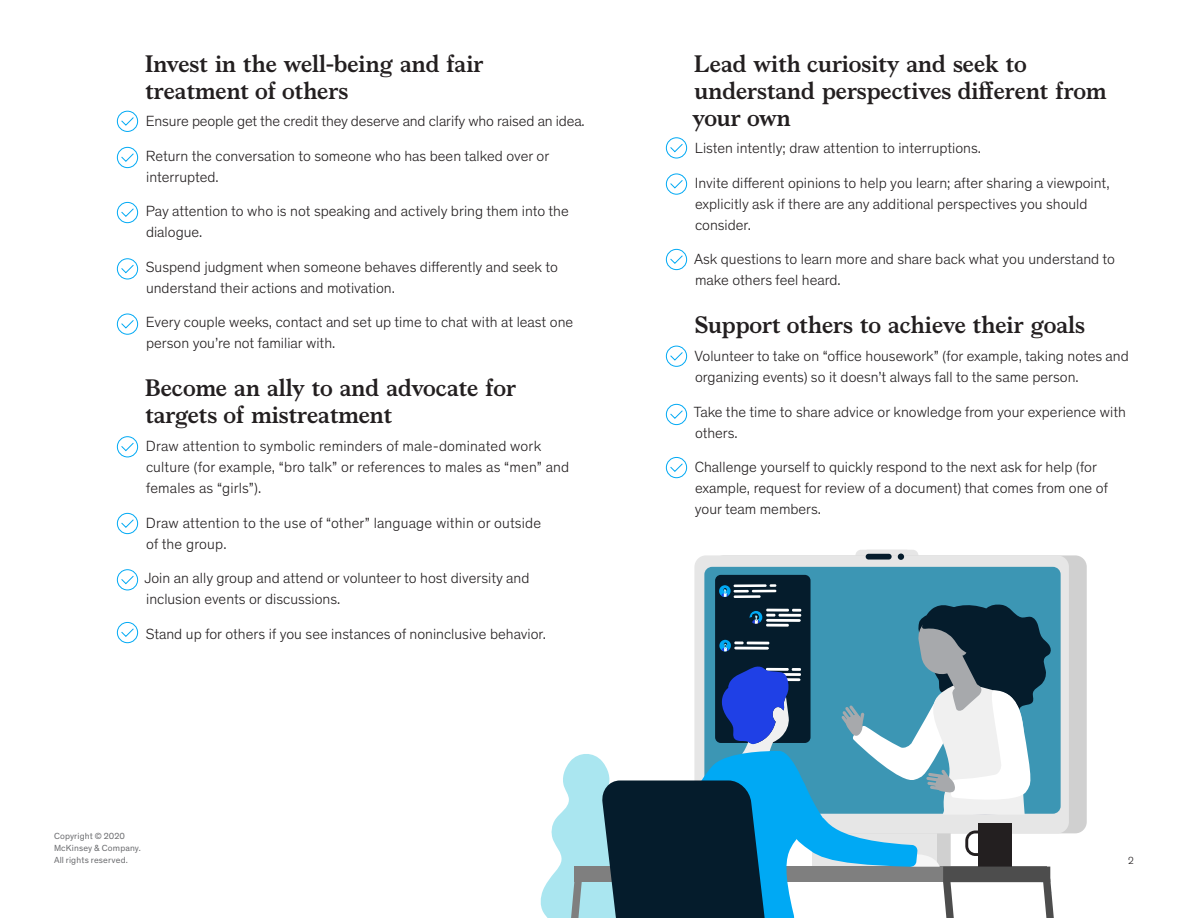
<style>
.page{position:relative;width:1188px;height:918px;background:#fff}
.page>*{position:absolute;margin:0;border:0;box-sizing:border-box;transform-origin:0 0}
.t1{font:700 24px/27px "Bower";color:#231f20}
.t2{font:300 15px/21px "Mc Kinsey Sans";color:#231f20}
.t3{font:300 10.5px "Mc Kinsey Sans";color:#231f20}
.t4{font:9px/12px "Mc Kinsey Sans";letter-spacing:.015em;color:#6c6d70}
</style>
<div class="page">
<svg style="left:117px;top:313px;width:21px;height:22px"></svg>
<svg style="left:117px;top:436px;width:21px;height:22px"></svg>
<svg style="left:117px;top:569px;width:21px;height:22px"></svg>
<svg style="left:117px;top:513px;width:21px;height:21px"></svg>
<svg style="left:666px;top:137px;width:21px;height:22px"></svg>
<svg style="left:666px;top:173px;width:21px;height:22px"></svg>
<svg style="left:666px;top:345px;width:21px;height:22px"></svg>
<svg style="left:666px;top:249px;width:21px;height:21px"></svg>
<svg style="left:666px;top:457px;width:21px;height:21px"></svg>
<svg style="left:666px;top:404px;width:21px;height:21px"></svg>
<div style="left:862px;top:550px;width:56px;height:11px;background:#e6e6e6;border-radius:6px"></div>
<div style="left:855px;top:550px;width:57px;height:11px;background:#e6e6e6;border-radius:6px"></div>
<div style="left:712px;top:555px;width:375px;height:278px;background:#d0d0d0;border-radius:12px"></div>
<div style="left:694px;top:555px;width:375px;height:278px;background:#e6e6e6;border-radius:12px"></div>
<div style="left:704px;top:567px;width:357px;height:17px;background:#3c96b4"></div>
<div style="left:715px;top:575px;width:96px;height:168px;background:#051c2c;border-radius:6px"></div>
<div style="left:866px;top:554px;width:26px;height:6px;background:#051c2c;border-radius:3px"></div>
<svg style="left:898px;top:554px;width:6px;height:6px"></svg>
<svg style="left:540px;top:584px;width:527px;height:334px"></svg>
<svg style="left:117px;top:110px;width:21px;height:22px"></svg>
<svg style="left:117px;top:147px;width:21px;height:21px"></svg>
<svg style="left:117px;top:258px;width:21px;height:22px"></svg>
<svg style="left:117px;top:202px;width:21px;height:21px"></svg>
<svg style="left:117px;top:622px;width:21px;height:21px"></svg>
<p class="t1" style="left:145px;top:48px;width:340px">Invest in the well-being and fair treatment of others</p>
<p class="t2" style="left:146px;top:110px;width:440px">Ensure people get the credit they deserve and clarify who raised an idea.</p>
<p class="t2" style="left:146px;top:145px;width:405px">Return the conversation to someone who has been talked over or interrupted.</p>
<p class="t2" style="left:146px;top:200px;width:424px">Pay attention to who is not speaking and actively bring them into the dialogue.</p>
<p class="t2" style="left:146px;top:256px;width:414px">Suspend judgment when someone behaves differently and seek to understand their actions and motivation.</p>
<p class="t2" style="left:146px;top:311px;width:429px">Every couple weeks, contact and set up time to chat with at least one person you’re not familiar with.</p>
<p class="t1" style="left:145px;top:373px;width:372px">Become an ally to and advocate for targets of mistreatment</p>
<p class="t2" style="left:146px;top:435px;width:425px">Draw attention to symbolic reminders of male-dominated work culture (for example, “bro talk” or references to males as “men” and females as “girls”).</p>
<p class="t2" style="left:146px;top:511px;width:397px">Draw attention to the use of “other” language within or outside of the group.</p>
<p class="t2" style="left:144px;top:567px;width:387px">Join an ally group and attend or volunteer to host diversity and inclusion events or discussions.</p>
<p class="t2" style="left:146px;top:622px;width:402px">Stand up for others if you see instances of noninclusive behavior.</p>
<p class="t4" style="left:54px;top:830px;width:88px">Copyright © 2020<br>McKinsey &amp; Company.<br>All rights reserved.</p>
<p class="t1" style="left:693px;top:48px;width:415px">Lead with curiosity and seek to understand perspectives different from your own</p>
<p class="t2" style="left:695px;top:137px;width:288px">Listen intently; draw attention to interruptions.</p>
<p class="t2" style="left:695px;top:172px;width:416px">Invite different opinions to help you learn; after sharing a viewpoint, explicitly ask if there are any additional perspectives you should consider.</p>
<p class="t2" style="left:694px;top:248px;width:423px">Ask questions to learn more and share back what you understand to make others feel heard.</p>
<p class="t1" style="left:695px;top:310px;width:392px">Support others to achieve their goals</p>
<p class="t2" style="left:695px;top:345px;width:436px">Volunteer to take on “office housework” (for example, taking notes and organizing events) so it doesn’t always fall to the same person.</p>
<p class="t2" style="left:694px;top:400px;width:434px">Take the time to share advice or knowledge from your experience with others.</p>
<p class="t2" style="left:695px;top:456px;width:415px">Challenge yourself to quickly respond to the next ask for help (for example, request for review of a document) that comes from one of your team members.</p>
<p class="t3" style="left:1128px;top:853px;width:7px">2</p>
</div>
